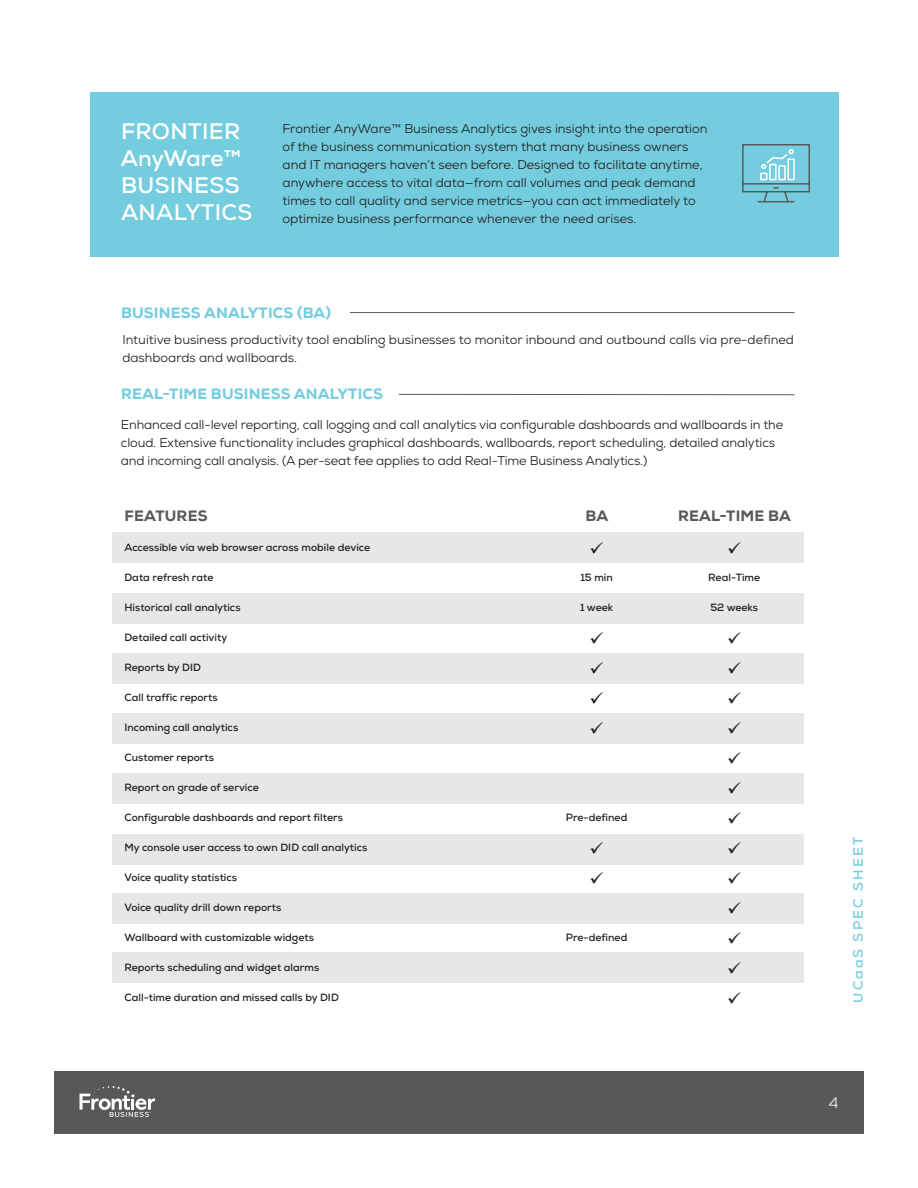
<style>
.page{position:relative;width:918px;height:1188px;background:#fff}
.page>*{position:absolute;margin:0;border:0;box-sizing:border-box;transform-origin:0 0}
.t1{font:700 22.5px/27px "Nexa";letter-spacing:.015em;color:#fff}
.t2{font:18px/30px "Wingdings";color:#231f20;text-align:justify}
.t3{font:800 15px "Nexa";letter-spacing:.015em;color:#74cdde}
.t4{font:800 15px "Nexa";letter-spacing:.015em;color:#58595b}
.t5{font:15px "Nexa";color:#fff}
.t6{font:700 13.5px "Nexa";letter-spacing:.16em;color:#74cdde}
.t7{font:12.75px/18px "Nexa";color:#231f20}
.t8{font:700 10.5px "Nexa";color:#231f20}
</style>
<div class="page">
<div style="left:54px;top:1071px;width:810px;height:63px;background:#58585a"></div>
<svg style="left:79px;top:1086px;width:76px;height:31px"></svg>
<div style="left:90px;top:92px;width:748px;height:164px;background:#74cdde"></div>
<svg style="left:742px;top:144px;width:68px;height:59px"></svg>
<hr style="left:350px;top:312px;width:444px;height:1px;background:#58595b">
<hr style="left:399px;top:394px;width:395px;height:1px;background:#58595b">
<div style="left:112px;top:532px;width:692px;height:31px;background:#e6e7e9"></div>
<div style="left:112px;top:653px;width:692px;height:31px;background:#e6e7e9"></div>
<div style="left:112px;top:773px;width:692px;height:31px;background:#e6e7e9"></div>
<div style="left:112px;top:893px;width:692px;height:31px;background:#e6e7e9"></div>
<div style="left:112px;top:593px;width:692px;height:31px;background:#e6e7e9"></div>
<div style="left:112px;top:713px;width:692px;height:30px;background:#e6e7e9"></div>
<div style="left:112px;top:834px;width:692px;height:31px;background:#e6e7e9"></div>
<div style="left:112px;top:952px;width:692px;height:31px;background:#e6e7e9"></div>
<h1 class="t1" style="left:121px;top:118px;width:133px">FRONTIER<br>AnyWare™<br>BUSINESS<br>ANALYTICS</h1>
<p class="t7" style="left:283px;top:119px;width:426px">Frontier AnyWare™ Business Analytics gives insight into the operation of the business communication system that many business owners and IT managers haven’t seen before. Designed to facilitate anytime, anywhere access to vital data—from call volumes and peak demand times to call quality and service metrics—you can act immediately to optimize business performance whenever the need arises.</p>
<p class="t3" style="left:121px;top:303px;width:212px">BUSINESS ANALYTICS (BA)</p>
<p class="t7" style="left:122px;top:330px;width:673px">Intuitive business productivity tool enabling businesses to monitor inbound and outbound calls via pre-defined dashboards and wallboards.</p>
<p class="t3" style="left:121px;top:384px;width:264px">REAL-TIME BUSINESS ANALYTICS</p>
<p class="t7" style="left:121px;top:416px;width:664px">Enhanced call-level reporting, call logging and call analytics via configurable dashboards and wallboards in the cloud. Extensive functionality includes graphical dashboards, wallboards, report scheduling, detailed analytics and incoming call analysis. (A per-seat fee applies to add Real-Time Business Analytics.)</p>
<p class="t4" style="left:125px;top:507px;width:84px">FEATURES</p>
<p class="t8" style="left:124px;top:541px;width:247px">Accessible via web browser across mobile device</p>
<p class="t8" style="left:124px;top:571px;width:91px">Data refresh rate</p>
<p class="t8" style="left:124px;top:601px;width:118px">Historical call analytics</p>
<p class="t8" style="left:124px;top:631px;width:104px">Detailed call activity</p>
<p class="t8" style="left:124px;top:661px;width:78px">Reports by DID</p>
<p class="t8" style="left:124px;top:691px;width:95px">Call traffic reports</p>
<p class="t8" style="left:124px;top:721px;width:115px">Incoming call analytics</p>
<p class="t8" style="left:124px;top:751px;width:91px">Customer reports</p>
<p class="t8" style="left:124px;top:781px;width:136px">Report on grade of service</p>
<p class="t8" style="left:124px;top:811px;width:220px">Configurable dashboards and report filters</p>
<p class="t8" style="left:124px;top:841px;width:244px">My console user access to own DID call analytics</p>
<p class="t8" style="left:124px;top:871px;width:114px">Voice quality statistics</p>
<p class="t8" style="left:124px;top:901px;width:158px">Voice quality drill down reports</p>
<p class="t8" style="left:124px;top:931px;width:191px">Wallboard with customizable widgets</p>
<p class="t8" style="left:124px;top:961px;width:196px">Reports scheduling and widget alarms</p>
<p class="t8" style="left:124px;top:991px;width:216px">Call-time duration and missed calls by DID</p>
<p class="t4" style="left:585px;top:507px;width:24px">BA</p>
<p class="t8" style="left:580px;top:571px;width:34px">15 min</p>
<p class="t8" style="left:580px;top:601px;width:35px">1 week</p>
<h2 class="t2" style="left:590px;top:625px;width:16px">✓ ✓ ✓ ✓</h2>
<p class="t8" style="left:566px;top:811px;width:63px">Pre-defined</p>
<p class="t8" style="left:566px;top:931px;width:63px">Pre-defined</p>
<p class="t4" style="left:678px;top:507px;width:115px">REAL-TIME BA</p>
<p class="t8" style="left:708px;top:571px;width:53px">Real-Time</p>
<p class="t8" style="left:710px;top:601px;width:49px">52 weeks</p>
<h2 class="t2" style="left:727px;top:625px;width:16px">✓ ✓ ✓ ✓ ✓ ✓ ✓ ✓ ✓ ✓ ✓ ✓ ✓</h2>
<p class="t6" style="left:850px;top:1003px;width:168px;rotate:-90deg">UCaaS SPEC SHEET</p>
<p class="t5" style="left:829px;top:1094px;width:11px">4</p>
</div>
